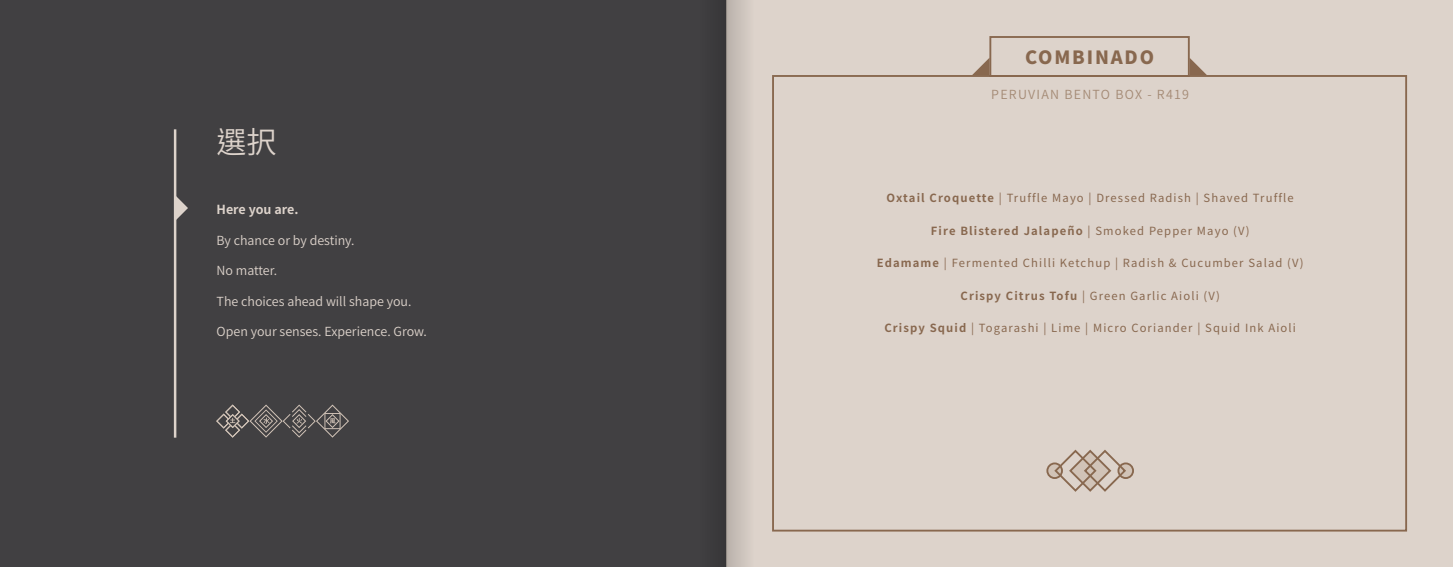
<style>
.page{position:relative;width:1453px;height:567px;background:#fff}
.page>*{position:absolute;margin:0;border:0;box-sizing:border-box;transform-origin:0 0}
.t1{font:600 30px "Noto Sans CJ Ktc";color:#ddd3cb}
.t2{font:900 18.25px "Noto Sans CJ Kkr";letter-spacing:.1em;color:#88684f}
.t3{font:600 12.5px "Noto Sans CJ Ktc";color:#ddd3cb}
.t4{font:600 12.5px "Noto Sans CJ Kkr";letter-spacing:.1em;color:#a48a75}
.t5{font:700 12.5px "Noto Sans CJ Ktc";color:#ddd3cb}
.t6{font:11.25px "Noto Sans CJ Kkr";letter-spacing:.1em;color:#88684f}
.t7{font:700 11.25px "Noto Sans CJ Kkr";letter-spacing:.1em;color:#88684f}
.s1{font-weight:700}
.s2{font-weight:400}
</style>
<div class="page">
<div style="left:0;top:0;width:726px;height:567px;background:#414042"></div>
<hr style="left:174px;top:129px;width:2px;height:309px;background:#ddd3cb">
<svg style="left:176px;top:195px;width:12px;height:26px"></svg>
<svg style="left:216px;top:404px;width:133px;height:34px"></svg>
<div style="left:726px;top:0;width:727px;height:567px;background:#ddd3cb"></div>
<div style="left:772px;top:75px;width:635px;height:456px;border:2px solid #88684f"></div>
<svg style="left:972px;top:58px;width:17px;height:17px"></svg>
<svg style="left:1190px;top:58px;width:17px;height:17px"></svg>
<div style="left:989px;top:36px;width:201px;height:41px;border:2px solid #88684f"></div>
<svg style="left:1047px;top:463px;width:15px;height:15px"></svg>
<div style="left:1046px;top:462px;width:17px;height:17px;border:2px solid #88684f;border-radius:50%"></div>
<div style="left:1118px;top:463px;width:15px;height:15px;background:#d1c3b7;border-radius:50%"></div>
<div style="left:1117px;top:462px;width:17px;height:17px;border:2px solid #88684f;border-radius:50%"></div>
<svg style="left:1053px;top:449px;width:74px;height:43px"></svg>
<svg style="left:726px;top:0;width:21px;height:567px"></svg>
<div style="left:699px;top:0;width:27px;height:567px;background:#3b3b3d"></div>
<h1 class="t1" style="left:217px;top:125px;width:61px">選択</h1>
<p class="t5" style="left:217px;top:203px;width:83px">Here you are.</p>
<p class="t3" style="left:217px;top:233px;width:140px">By chance or by destiny.</p>
<p class="t3" style="left:217px;top:264px;width:62px">No matter.</p>
<p class="t3" style="left:217px;top:294px;width:196px">The choices ahead will shape you.</p>
<p class="t3" style="left:217px;top:325px;width:212px">Open your senses. Experience. Grow.</p>
<h2 class="t2" style="left:1025px;top:47px;width:130px">COMBINADO</h2>
<p class="t4" style="left:991px;top:88px;width:199px">PERUVIAN BENTO BOX - R419</p>
<p class="t6" style="left:886px;top:192px;width:409px"><span class="s1">Oxtail Croquette</span> | Truffle Mayo | Dressed Radish | Shaved Truffle</p>
<p class="t7" style="left:931px;top:224px;width:320px">Fire Blistered Jalapeño <span class="s2">| Smoked Pepper Mayo (V)</span></p>
<p class="t6" style="left:877px;top:257px;width:428px"><span class="s1">Edamame</span> | Fermented Chilli Ketchup | Radish &amp; Cucumber Salad (V)</p>
<p class="t6" style="left:960px;top:289px;width:261px"><span class="s1">Crispy Citrus Tofu</span> | Green Garlic Aioli (V)</p>
<p class="t6" style="left:884px;top:322px;width:413px"><span class="s1">Crispy Squid</span> | Togarashi | Lime | Micro Coriander | Squid Ink Aioli</p>
</div>
